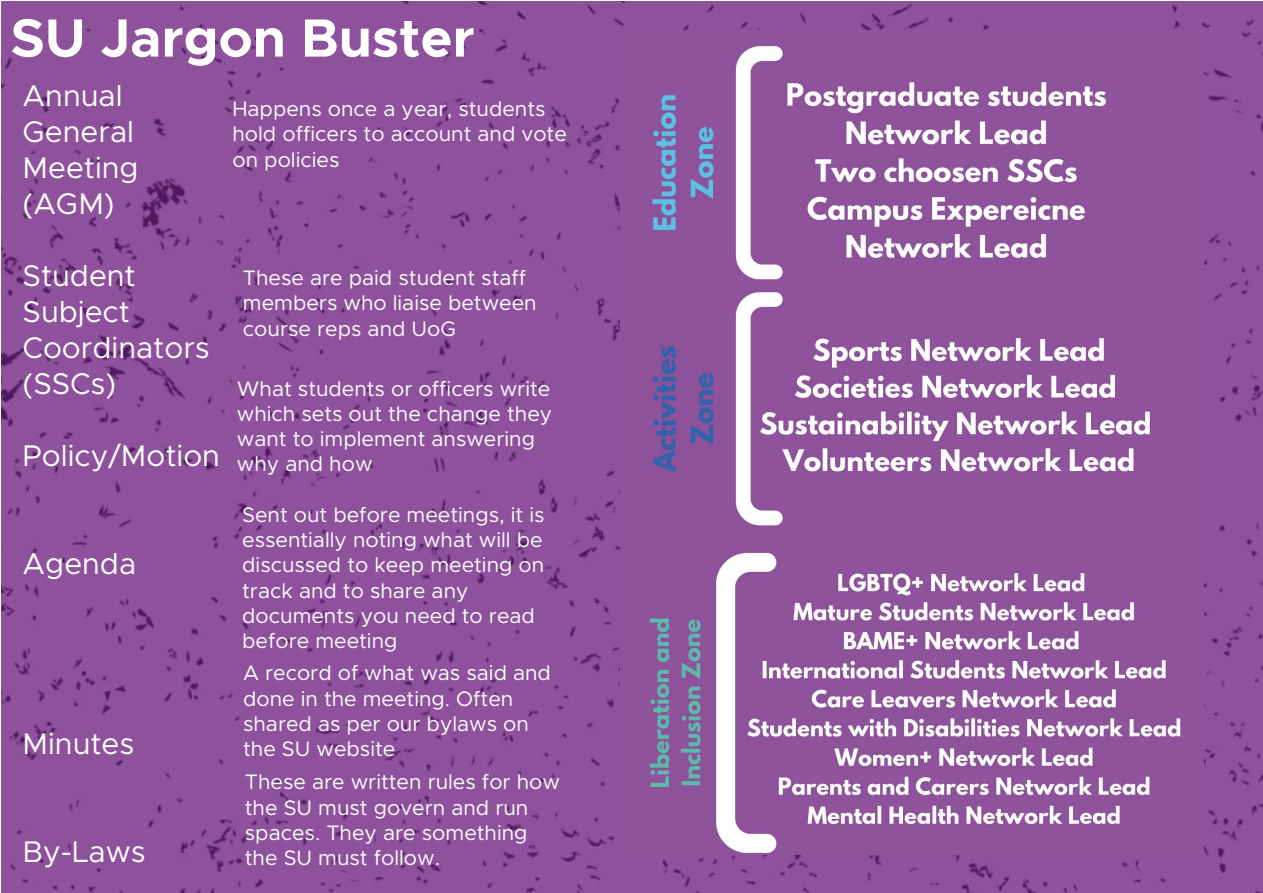
<style>
.page{position:relative;width:1263px;height:893px;background:#fff}
.page>*{position:absolute;margin:0;border:0;box-sizing:border-box;transform-origin:0 0}
.t1{font:700 54px "Metropolis";color:#fff}
.t2{font:30px/36px "Metropolis";color:#fff}
.t3{font:21px/25.2px "Metropolis";color:#fff}
</style>
<div class="page">
<div style="left:1px;top:2px;width:1262px;height:891px;background:#8e529c"></div>
<img style="left:621px;top:30px;width:582px;height:824px">
<p class="t1" style="left:11px;top:4px;width:465px">SU Jargon Buster</p>
<h2 class="t2" style="left:23px;top:78px;width:118px">Annual<br>General<br>Meeting (AGM)</h2>
<p class="t3" style="left:232px;top:96px;width:336px">Happens once a year, students hold officers to account and vote on policies</p>
<h2 class="t2" style="left:23px;top:258px;width:189px">Student<br>Subject<br>Coordinators (SSCs)</h2>
<h2 class="t2" style="left:23px;top:438px;width:199px">Policy/Motion</h2>
<h2 class="t2" style="left:23px;top:546px;width:115px">Agenda</h2>
<h2 class="t2" style="left:23px;top:726px;width:113px">Minutes</h2>
<h2 class="t2" style="left:23px;top:834px;width:125px">By-Laws</h2>
<p class="t3" style="left:243px;top:265px;width:295px">These are paid student staff members who liaise between course reps and UoG</p>
<p class="t3" style="left:237px;top:376px;width:317px">What students or officers write which sets out the change they want to implement answering why and how</p>
<p class="t3" style="left:242px;top:502px;width:304px">Sent out before meetings, it is essentially noting what will be discussed to keep meeting on track and to share any documents you need to read before meeting</p>
<p class="t3" style="left:243px;top:660px;width:309px">A record of what was said and done in the meeting. Often shared as per our bylaws on the SU website</p>
<p class="t3" style="left:245px;top:770px;width:317px">These are written rules for how the SU must govern and run spaces. They are something the SU must follow.</p>
</div>
